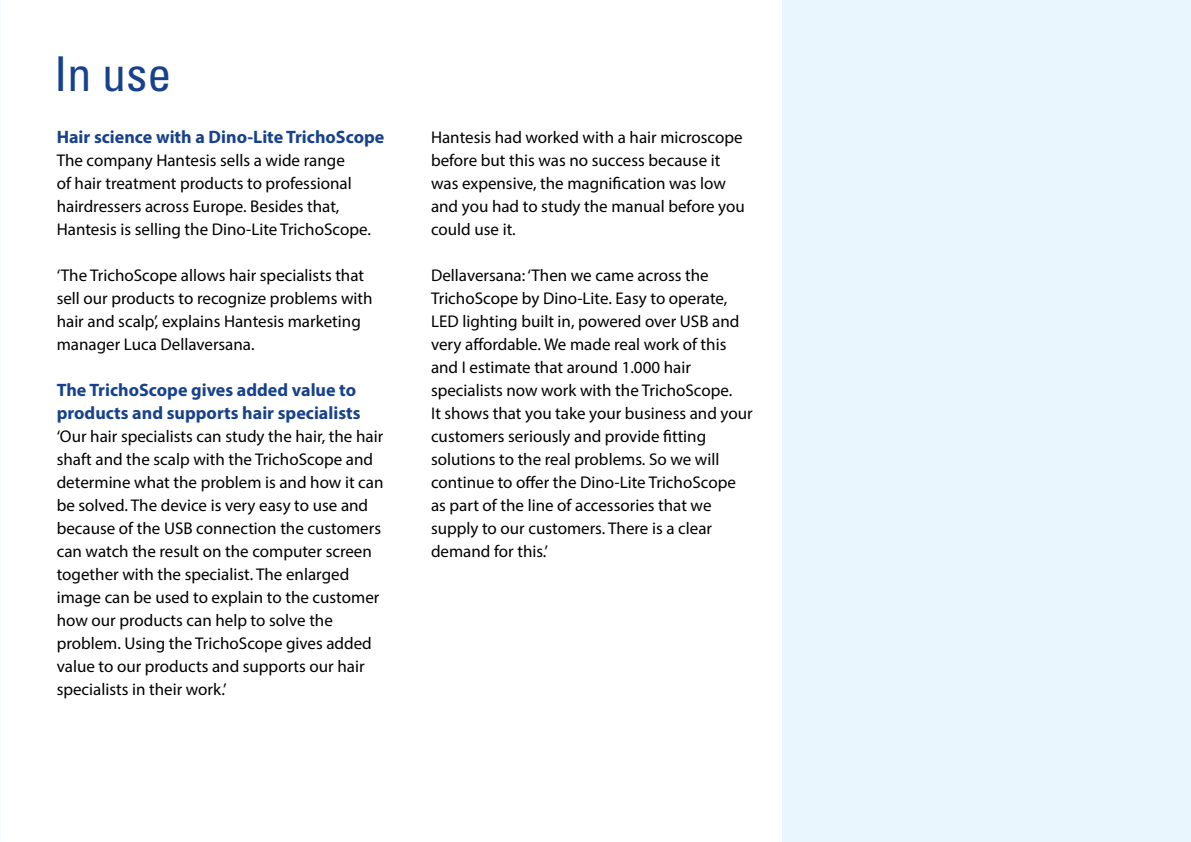
<style>
.page{position:relative;width:1191px;height:842px;background:#fff}
.page>*{position:absolute;margin:0;border:0;box-sizing:border-box;transform-origin:0 0}
.t1{font:condensed 48px "Univers LT Std";color:#17428b}
.t2{font:700 18px/23px "Myriad Pro";color:#17428b}
.t3{font:17px/23px "Myriad Pro";color:#000}
</style>
<div class="page">
<img style="left:0;top:57px;width:1px;height:293px">
<div style="left:782px;top:0;width:409px;height:842px;background:#eaf6fe"></div>
<h1 class="t1" style="left:54px;top:44px;width:119px">In use</h1>
<p class="t2" style="left:57px;top:125px;width:329px">Hair science with a Dino-Lite TrichoScope</p>
<p class="t3" style="left:57px;top:148px;width:316px">The company Hantesis sells a wide range<br>of hair treatment products to professional hairdressers across Europe. Besides that, Hantesis is selling the Dino-Lite TrichoScope.</p>
<p class="t3" style="left:57px;top:263px;width:317px">‘The TrichoScope allows hair specialists that sell our products to recognize problems with hair and scalp’, explains Hantesis marketing manager Luca Dellaversana.</p>
<p class="t2" style="left:57px;top:378px;width:305px">The TrichoScope gives added value to products and supports hair specialists</p>
<p class="t3" style="left:57px;top:424px;width:328px">‘Our hair specialists can study the hair, the hair shaft and the scalp with the TrichoScope and determine what the problem is and how it can be solved. The device is very easy to use and because of the USB connection the customers can watch the result on the computer screen together with the specialist. The enlarged image can be used to explain to the customer how our products can help to solve the problem. Using the TrichoScope gives added value to our products and supports our hair specialists in their work.’</p>
<p class="t3" style="left:431px;top:125px;width:315px">Hantesis had worked with a hair microscope before but this was no success because it was expensive, the magnification was low and you had to study the manual before you could use it.</p>
<p class="t3" style="left:431px;top:263px;width:323px">Dellaversana: ‘Then we came across the TrichoScope by Dino-Lite. Easy to operate, LED lighting built in, powered over USB and very affordable. We made real work of this and I estimate that around 1.000 hair specialists now work with the TrichoScope.<br>It shows that you take your business and your customers seriously and provide fitting solutions to the real problems. So we will continue to offer the Dino-Lite TrichoScope as part of the line of accessories that we supply to our customers. There is a clear demand for this.’</p>
</div>
